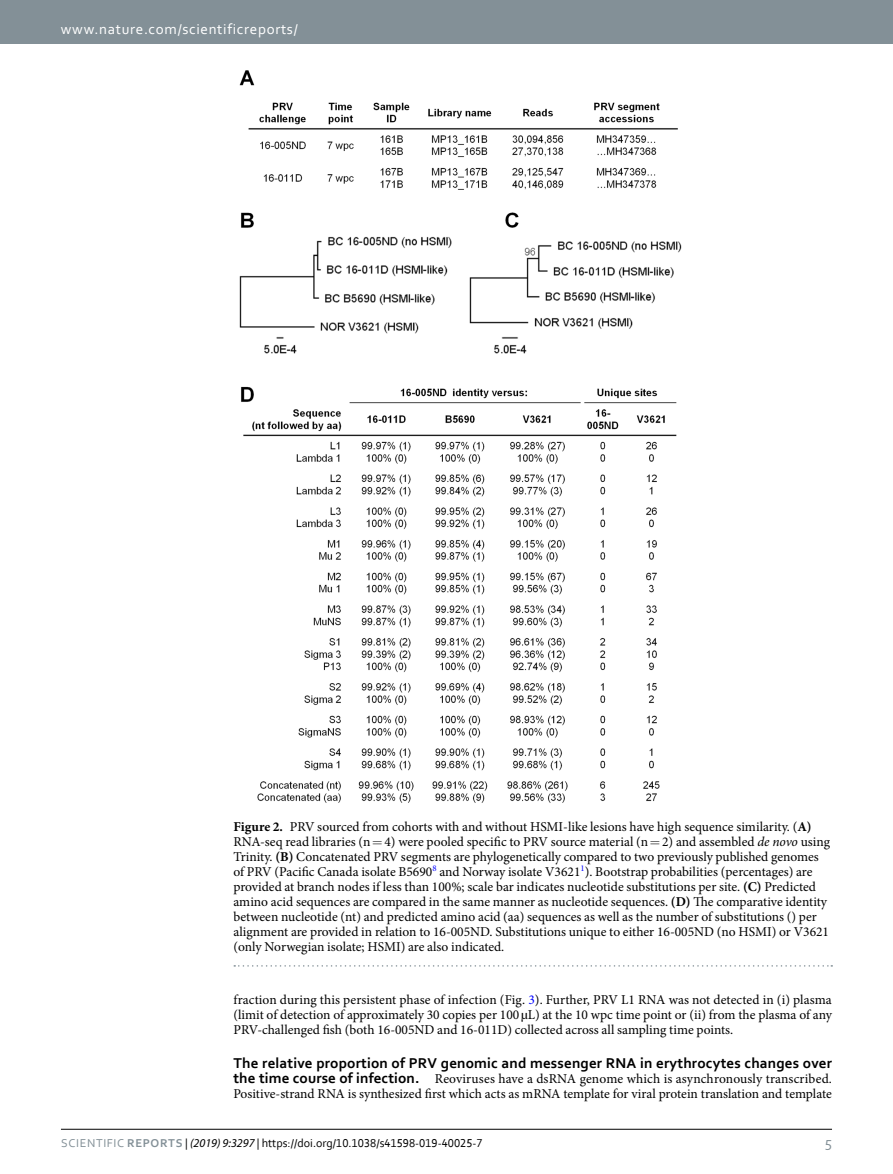
<style>
.page{position:relative;width:893px;height:1174px;background:#fff}
.page>*{position:absolute;margin:0;border:0;box-sizing:border-box;transform-origin:0 0}
.t1{font:15px "Corbel Bold 2";letter-spacing:.015em;color:#000}
.t2{font:15px "Corbel 2";letter-spacing:.045em;color:#fff}
.t3{font:15px "Corbel 2";color:#839097}
.t4{font:13.5px/15px "Minion Pro";color:#000}
.t5{font:12px "Corbel";color:#000}
.s1{font-weight:700}
.s2{font-style:italic}
.s3{color:#00f}
.s4{font-family:"STIX General"}
.s5{font-family:"Corbel Bold 2";font-size:15px}
.s6{font-family:"Corbel 2";color:#839097}
.s7{font-family:"Corbel Bold 2";color:#839097}
.s8{font-family:"Corbel 2"}
.s9{font-family:"Myriad Pro";font-style:italic}
</style>
<div class="page">
<hr style="left:61px;top:1129px;width:771px;height:1px;background:#000">
<div style="left:0;top:0;width:893px;height:43px;background:#839097"></div>
<img style="left:239px;top:70px;width:443px;height:733px">
<svg style="left:234px;top:965px;width:598px;height:1px"></svg>
<p class="t2" style="left:61px;top:19px;width:238px">www.nature.com/scientificreports/</p>
<p class="t4" style="left:233px;top:819px;width:598px"><span class="s1">Figure 2.</span> PRV sourced from cohorts with and without HSMI-like lesions have high sequence similarity. (<span class="s1">A)<br></span>RNA-seq read libraries (n 4) were pooled specific to PRV source material (n 2) and assembled <span class="s2">de novo</span> using Trinity. <span class="s1">(B)</span> Concatenated PRV segments are phylogenetically compared to two previously published genomes of PRV (Pacific Canada isolate B5690<sup>8</sup> and Norway isolate V3621<sup>1</sup>). Bootstrap probabilities (percentages) are provided at branch nodes if less than 100%; scale bar indicates nucleotide substitutions per site. <span class="s1">(C)</span> Predicted amino acid sequences are compared in the same manner as nucleotide sequences. <span class="s1">(D)</span> The comparative identity between nucleotide (nt) and predicted amino acid (aa) sequences as well as the number of substitutions () per alignment are provided in relation to 16-005ND. Substitutions unique to either 16-005ND (no HSMI) or V3621 (only Norwegian isolate; HSMI) are also indicated.</p>
<p class="t4" style="left:233px;top:992px;width:600px;text-align:justify">fraction during this persistent phase of infection (Fig. <span class="s3">3</span>). Further, PRV L1 RNA was not detected in (i) plasma (limit of detection of approximately 30 copies per 100 <span class="s4">µ</span>L) at the 10 wpc time point or (ii) from the plasma of any PRV-challenged fish (both 16-005ND and 16-011D) collected across all sampling time points.</p>
<p class="t1" style="left:233px;top:1053px;width:600px">The relative proportion of PRV genomic and messenger RNA in erythrocytes changes over</p>
<p class="t4" style="left:233px;top:1070px;width:600px"><span class="s5">the time course of infection.</span> Reoviruses have a dsRNA genome which is asynchronously transcribed.<br>Positive-strand RNA is synthesized first which acts as mRNA template for viral protein translation and template</p>
<p class="t5" style="left:61px;top:1135px;width:423px"><span class="s6">Scientific</span> <span class="s7">Reports</span> <span class="s8">|</span> <span class="s9">(2019) 9:3297</span> <span class="s8">|</span> https://doi.org/10.1038/s41598-019-40025-7</p>
<p class="t3" style="left:825px;top:1132px;width:9px">5</p>
</div>
